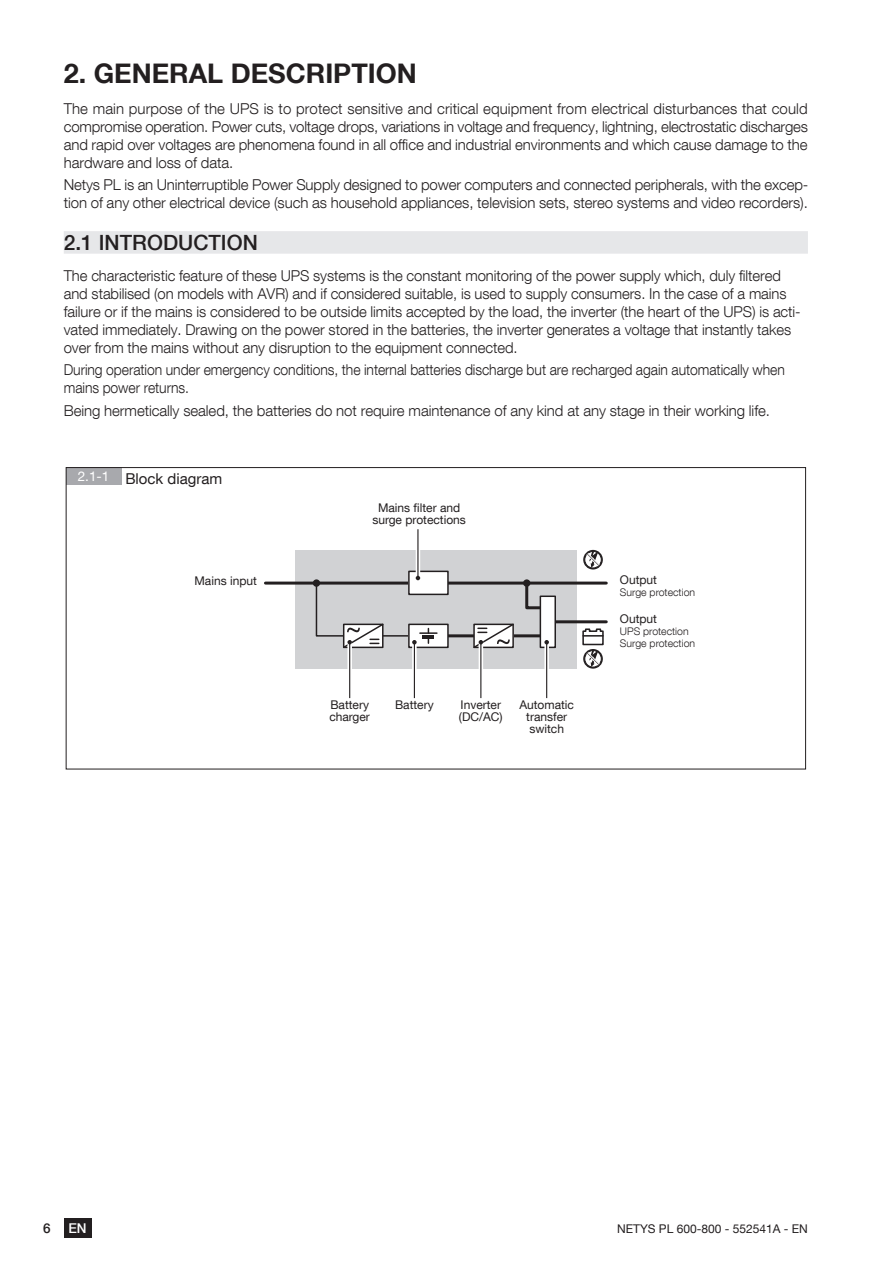
<style>
.page{position:relative;width:893px;height:1263px;background:#fff}
.page>*{position:absolute;margin:0;border:0;box-sizing:border-box;transform-origin:0 0}
.t1{font:700 27px "Helvetica Neue LT Com";color:#231f20}
.t2{font:500 21px "Helvetica Neue LT Com";color:#231f20}
.t3{font:300 15px/18px "Helvetica Neue LT Com";letter-spacing:-.005em;color:#231f20}
.t4{font:300 15px/18px "Helvetica Neue LT Com";letter-spacing:-.005em;color:#231f20;scale:.93 1}
.t5{font:15px "Helvetica Neue LT Com";color:#231f20}
.t6{font:500 13.5px "Helvetica Neue LT Com";color:#fff}
.t7{font:500 13.5px "Helvetica Neue LT Com";color:#231f20}
.t8{font:12px/12px "Helvetica Neue LT Com";color:#231f20}
.t9{font:300 10.5px/12px "Helvetica Neue LT Com";color:#231f20}
</style>
<div class="page">
<div style="left:64px;top:1218px;width:27px;height:19px;background:#231f20"></div>
<div style="left:64px;top:231px;width:744px;height:23px;background:#e6e7e9"></div>
<div style="left:66px;top:467px;width:55px;height:17px;background:#a8a9ad"></div>
<div style="left:295px;top:550px;width:281px;height:119px;background:#d1d2d4"></div>
<hr style="left:555px;top:620px;width:51px;height:3px;background:#231f20">
<hr style="left:265px;top:582px;width:341px;height:3px;background:#231f20">
<hr style="left:500px;top:634px;width:40px;height:3px;background:#231f20">
<svg style="left:524px;top:580px;width:19px;height:31px"></svg>
<hr style="left:448px;top:634px;width:26px;height:3px;background:#231f20">
<div style="left:409px;top:624px;width:39px;height:23px;background:#fff"></div>
<div style="left:408px;top:624px;width:41px;height:24px;border:2px solid #231f20"></div>
<div style="left:409px;top:571px;width:39px;height:23px;background:#fff"></div>
<div style="left:408px;top:571px;width:41px;height:24px;border:2px solid #231f20"></div>
<div style="left:540px;top:596px;width:15px;height:51px;background:#fff"></div>
<div style="left:540px;top:595px;width:16px;height:53px;border:2px solid #231f20"></div>
<div style="left:523px;top:579px;width:7px;height:8px;background:#231f20;border-radius:50%"></div>
<svg style="left:416px;top:529px;width:4px;height:47px"></svg>
<svg style="left:347px;top:649px;width:5px;height:42px"></svg>
<svg style="left:412px;top:649px;width:5px;height:42px"></svg>
<svg style="left:479px;top:649px;width:4px;height:42px"></svg>
<svg style="left:544px;top:644px;width:5px;height:47px"></svg>
<hr style="left:417px;top:529px;width:1px;height:49px;background:#231f20">
<hr style="left:349px;top:642px;width:1px;height:56px;background:#231f20">
<hr style="left:414px;top:642px;width:1px;height:56px;background:#231f20">
<svg style="left:315px;top:576px;width:122px;height:73px"></svg>
<hr style="left:480px;top:642px;width:1px;height:56px;background:#231f20">
<svg style="left:472px;top:623px;width:43px;height:26px"></svg>
<hr style="left:546px;top:642px;width:1px;height:56px;background:#231f20">
<svg style="left:544px;top:640px;width:5px;height:4px"></svg>
<svg style="left:583px;top:550px;width:20px;height:19px"></svg>
<svg style="left:585px;top:551px;width:16px;height:17px"></svg>
<svg style="left:583px;top:649px;width:20px;height:20px"></svg>
<svg style="left:582px;top:628px;width:22px;height:39px"></svg>
<hr style="left:583px;top:635px;width:20px;height:2px;background:#231f20">
<h1 class="t1" style="left:64px;top:56px;width:354px">2. GENERAL DESCRIPTION</h1>
<p class="t3" style="left:64px;top:99px;width:746px;text-align:justify">The main purpose of the UPS is to protect sensitive and critical equipment from electrical disturbances that could compromise operation. Power cuts, voltage drops, variations in voltage and frequency, lightning, electrostatic discharges and rapid over voltages are phenomena found in all office and industrial environments and which cause damage to the hardware and loss of data.</p>
<p class="t3" style="left:64px;top:175px;width:746px">Netys PL is an Uninterruptible Power Supply designed to power computers and connected peripherals, with the excep&shy;tion of any other electrical device (such as household appliances, television sets, stereo systems and video recorders).</p>
<h2 class="t2" style="left:64px;top:230px;width:196px">2.1 INTRODUCTION</h2>
<p class="t3" style="left:64px;top:266px;width:738px">The characteristic feature of these UPS systems is the constant monitoring of the power supply which, duly filtered and stabilised (on models with AVR) and if considered suitable, is used to supply consumers. In the case of a mains failure or if the mains is considered to be outside limits accepted by the load, the inverter (the heart of the UPS) is acti&shy;vated immediately. Drawing on the power stored in the batteries, the inverter generates a voltage that instantly takes over from the mains without any disruption to the equipment connected.</p>
<p class="t4" style="left:64px;top:361px;width:777px">During operation under emergency conditions, the internal batteries discharge but are recharged again automatically when mains power returns.</p>
<p class="t3" style="left:64px;top:401px;width:708px">Being hermetically sealed, the batteries do not require maintenance of any kind at any stage in their working life.</p>
<p class="t5" style="left:78px;top:470px;width:146px"><sup>2.1-1</sup> Block diagram</p>
<p class="t8" style="left:372px;top:501px;width:95px;text-align:center">Mains filter and surge protections</p>
<p class="t8" style="left:194px;top:574px;width:64px">Mains input</p>
<p class="t8" style="left:620px;top:574px;width:39px">Output</p>
<p class="t9" style="left:620px;top:586px;width:77px">Surge protection</p>
<p class="t8" style="left:620px;top:613px;width:39px">Output</p>
<p class="t9" style="left:620px;top:625px;width:77px">UPS protection<br>Surge protection</p>
<p class="t8" style="left:329px;top:698px;width:42px">Battery charger</p>
<p class="t8" style="left:395px;top:698px;width:40px">Battery</p>
<p class="t8" style="left:459px;top:698px;width:45px">Inverter (DC/AC)</p>
<p class="t8" style="left:519px;top:698px;width:56px;text-align:center">Automatic transfer switch</p>
<p class="t7" style="left:43px;top:1220px;width:9px">6</p>
<p class="t6" style="left:68px;top:1220px;width:20px">EN</p>
<p class="t8" style="left:617px;top:1223px;width:192px">NETYS PL 600-800 - 552541A - EN</p>
</div>
